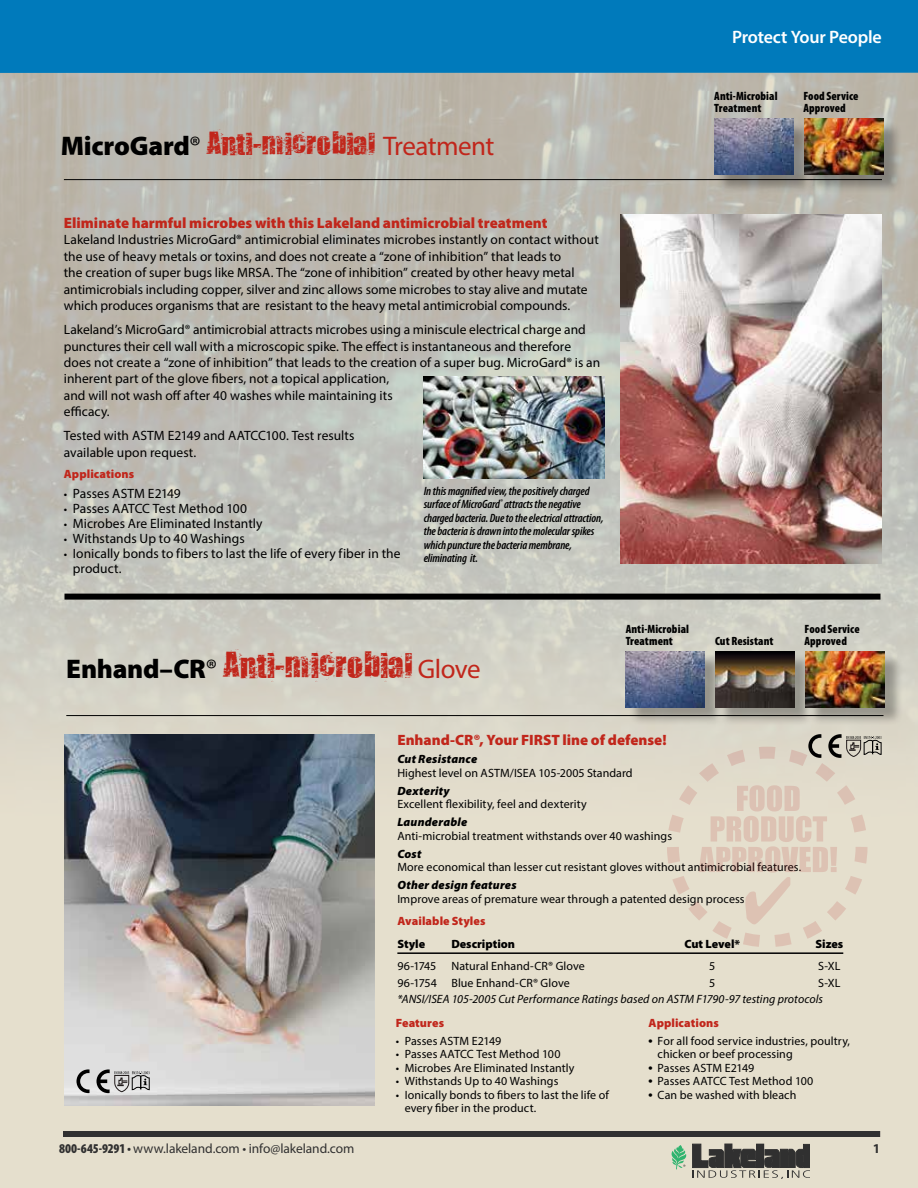
<style>
.page{position:relative;width:918px;height:1188px;background:#fff}
.page>*{position:absolute;margin:0;border:0;box-sizing:border-box;transform-origin:0 0}
.t1{font:27px "Smudgers";letter-spacing:.01em;color:#c1261b}
.t2{font:24px "Smudgers";letter-spacing:.01em;color:#c1261b}
.t3{font:600 18px "Myriad Pro";letter-spacing:-.015em;color:#fff}
.t4{font:900 15px "Myriad Pro";color:#c1261b}
.t5{font:13.5px/16.5px "Myriad Pro";color:#000}
.t6{font:700 13.5px "Myriad Pro";color:#000}
.t7{font:12px/13.5px "Myriad Pro";letter-spacing:.005em;color:#000}
.t8{font:italic 600 condensed 12px/13.5px "Myriad Pro";letter-spacing:-.01em;color:#000}
.t9{font:900 condensed 12px/12px "Myriad Pro";letter-spacing:.01em;color:#000}
.t10{font:italic 12px "Myriad Pro";letter-spacing:.005em;color:#000}
.t11{font:italic 900 12px "Myriad Pro";letter-spacing:.02em;color:#000}
.t12{font:900 12px "Myriad Pro";letter-spacing:.005em;color:#c1261b}
.t13{font:900 12px "Myriad Pro";color:#000}
.s1{font-family:"Myriad Pro";font-weight:900;font-size:27px;color:#000}
.s2{font-family:"Myriad Pro";font-size:27px;color:#000}
.s3{font-family:"Myriad Pro";font-size:27px}
.s4{font-size:12px}
.s5{font-family:"Myriad Pro";font-weight:900;color:#000}
.s6{font-family:"Myriad Pro";color:#000}
.s7{font-family:"Myriad Pro"}
.s8{font-family:"Times"}
.s9{font-weight:900;font-stretch:condensed}
</style>
<div class="page">
<img style="left:0;top:73px;width:918px;height:1115px">
<div style="left:64px;top:594px;width:816px;height:6px;background:#000"></div>
<hr style="left:66px;top:715px;width:817px;height:1px;background:#000">
<svg style="left:808px;top:734px;width:13px;height:24px"></svg>
<svg style="left:828px;top:734px;width:54px;height:24px"></svg>
<img style="left:424px;top:377px;width:180px;height:101px">
<img style="left:620px;top:214px;width:262px;height:349px">
<img style="left:64px;top:734px;width:311px;height:372px">
<hr style="left:64px;top:179px;width:818px;height:1px;background:#000">
<hr style="left:397px;top:952px;width:446px;height:2px;background:#000">
<div style="left:628px;top:654px;width:96px;height:72px;background:#000;opacity:.3"></div>
<img style="left:626px;top:651px;width:79px;height:56px">
<div style="left:718px;top:654px;width:96px;height:72px;background:#000;opacity:.3"></div>
<img style="left:716px;top:651px;width:79px;height:56px">
<div style="left:808px;top:654px;width:96px;height:72px;background:#000;opacity:.3"></div>
<img style="left:806px;top:651px;width:79px;height:56px">
<div style="left:717px;top:121px;width:95px;height:72px;background:#000;opacity:.3"></div>
<img style="left:714px;top:119px;width:80px;height:56px">
<div style="left:807px;top:121px;width:95px;height:72px;background:#000;opacity:.3"></div>
<img style="left:804px;top:119px;width:80px;height:56px">
<div style="left:667px;top:747px;width:201px;height:200px;border:12px dashed #b02225;border-radius:50%"></div>
<svg style="left:699px;top:785px;width:138px;height:139px;background:#e1d4c3"></svg>
<svg style="left:76px;top:1069px;width:14px;height:24px"></svg>
<svg style="left:97px;top:1069px;width:53px;height:24px"></svg>
<div style="left:0;top:0;width:918px;height:73px;background:#007abb"></div>
<h3 class="t3" style="left:732px;top:26px;width:151px">Protect Your People</h3>
<h2 class="t2" style="left:61px;top:124px;width:435px"><span class="s1">MicroGard</span><span class="s2">®</span> Anti-microbial <span class="s3">Treatment</span></h2>
<p class="t4" style="left:64px;top:212px;width:485px">Eliminate harmful microbes with this Lakeland antimicrobial treatment</p>
<p class="t5" style="left:64px;top:231px;width:537px">Lakeland Industries MicroGard® antimicrobial eliminates microbes instantly on contact without the use of heavy metals or toxins, and does not create a “zone of inhibition” that leads to<br>the creation of super bugs like MRSA. The “zone of inhibition” created by other heavy metal antimicrobials including copper, silver and zinc allows some microbes to stay alive and mutate which produces organisms that are resistant to the heavy metal antimicrobial compounds.</p>
<p class="t5" style="left:64px;top:321px;width:538px">Lakeland’s MicroGard® antimicrobial attracts microbes using a miniscule electrical charge and punctures their cell wall with a microscopic spike. The effect is instantaneous and therefore does not create a “zone of inhibition” that leads to the creation of a super bug. MicroGard® is an inherent part of the glove fibers, not a topical application,<br>and will not wash off after 40 washes while maintaining its<br>efficacy.</p>
<p class="t5" style="left:64px;top:428px;width:292px">Tested with ASTM E2149 and AATCC100. Test results available upon request.</p>
<p class="t12" style="left:64px;top:466px;width:72px">Applications</p>
<p class="t5" style="left:64px;top:485px;width:119px"><span class="s4">•</span> Passes ASTM E2149</p>
<p class="t5" style="left:64px;top:500px;width:185px"><span class="s4">•</span> Passes AATCC Test Method 100</p>
<p class="t5" style="left:64px;top:515px;width:200px"><span class="s4">•</span> Microbes Are Eliminated Instantly</p>
<p class="t5" style="left:64px;top:530px;width:182px"><span class="s4">•</span> Withstands Up to 40 Washings</p>
<p class="t5" style="left:73px;top:545px;width:329px;line-height:15px;text-indent:-9px"><span class="s4">•</span> Ionically bonds to fibers to last the life of every fiber in the product.</p>
<p class="t8" style="left:424px;top:484px;width:181px">In this magnified view, the positively charged surface of MicroGard<sup>®</sup> attracts the negative charged bacteria. Due to the electrical attraction, the bacteria is drawn into the molecular spikes which puncture the bacteria membrane, eliminating it.</p>
<h1 class="t1" style="left:66px;top:644px;width:416px"><span class="s5">Enhand–CR</span><span class="s6">®</span> Anti-microbial <span class="s7">Glove</span></h1>
<p class="t9" style="left:626px;top:622px;width:65px">Anti-Microbial<br>Treatment</p>
<p class="t9" style="left:714px;top:90px;width:65px">Anti-Microbial<br>Treatment</p>
<p class="t9" style="left:803px;top:90px;width:57px">Food Service<br>Approved</p>
<p class="t9" style="left:715px;top:634px;width:60px">Cut Resistant</p>
<p class="t9" style="left:805px;top:622px;width:57px">Food Service<br>Approved</p>
<p class="t4" style="left:397px;top:730px;width:271px">Enhand-CR®, Your FIRST line of defense!</p>
<p class="t11" style="left:397px;top:751px;width:81px">Cut Resistance</p>
<p class="t7" style="left:397px;top:766px;width:237px">Highest level on ASTM/ISEA 105-2005 Standard</p>
<p class="t11" style="left:397px;top:783px;width:54px">Dexterity</p>
<p class="t7" style="left:397px;top:797px;width:191px">Excellent flexibility, feel and dexterity</p>
<p class="t11" style="left:397px;top:814px;width:71px">Launderable</p>
<p class="t7" style="left:397px;top:829px;width:276px">Anti-microbial treatment withstands over 40 washings</p>
<p class="t11" style="left:397px;top:846px;width:26px">Cost</p>
<p class="t7" style="left:397px;top:860px;width:405px">More economical than lesser cut resistant gloves without antimicrobial features.</p>
<p class="t11" style="left:397px;top:877px;width:121px">Other design features</p>
<p class="t7" style="left:397px;top:892px;width:349px">Improve areas of premature wear through a patented design process</p>
<p class="t12" style="left:397px;top:913px;width:90px">Available Styles</p>
<p class="t13" style="left:397px;top:936px;width:29px">Style</p>
<p class="t13" style="left:451px;top:936px;width:65px">Description</p>
<p class="t13" style="left:684px;top:936px;width:57px">Cut Level*</p>
<p class="t13" style="left:815px;top:936px;width:29px">Sizes</p>
<p class="t7" style="left:397px;top:959px;width:189px">96-1745 Natural Enhand-CR® Glove</p>
<p class="t7" style="left:709px;top:959px;width:8px">5</p>
<p class="t7" style="left:818px;top:959px;width:24px">S-XL</p>
<p class="t7" style="left:397px;top:976px;width:174px">96-1754 Blue Enhand-CR® Glove</p>
<p class="t7" style="left:709px;top:976px;width:8px">5</p>
<p class="t7" style="left:818px;top:976px;width:24px">S-XL</p>
<p class="t10" style="left:397px;top:992px;width:427px">*ANSI/ISEA 105-2005 Cut Performance Ratings based on ASTM F1790-97 testing protocols</p>
<p class="t12" style="left:396px;top:1015px;width:50px">Features</p>
<p class="t7" style="left:396px;top:1034px;width:107px">• Passes ASTM E2149</p>
<p class="t7" style="left:396px;top:1047px;width:166px">• Passes AATCC Test Method 100</p>
<p class="t7" style="left:396px;top:1061px;width:180px">• Microbes Are Eliminated Instantly</p>
<p class="t7" style="left:396px;top:1074px;width:164px">• Withstands Up to 40 Washings</p>
<p class="t7" style="left:405px;top:1088px;width:206px;text-indent:-9px">• Ionically bonds to fibers to last the life of every fiber in the product.</p>
<p class="t12" style="left:649px;top:1015px;width:72px">Applications</p>
<p class="t7" style="left:658px;top:1034px;width:194px;text-indent:-9px"><span class="s8">•</span> For all food service industries, poultry, chicken or beef processing</p>
<p class="t7" style="left:649px;top:1061px;width:107px"><span class="s8">•</span> Passes ASTM E2149</p>
<p class="t7" style="left:649px;top:1074px;width:166px"><span class="s8">•</span> Passes AATCC Test Method 100</p>
<p class="t7" style="left:649px;top:1088px;width:149px"><span class="s8">•</span> Can be washed with bleach</p>
<p class="t5" style="left:59px;top:1140px;width:297px"><span class="s9">800-645-9291 •</span> www.lakeland.com • info@lakeland.com</p>
<p class="t6" style="left:873px;top:1140px;width:9px">1</p>
</div>
